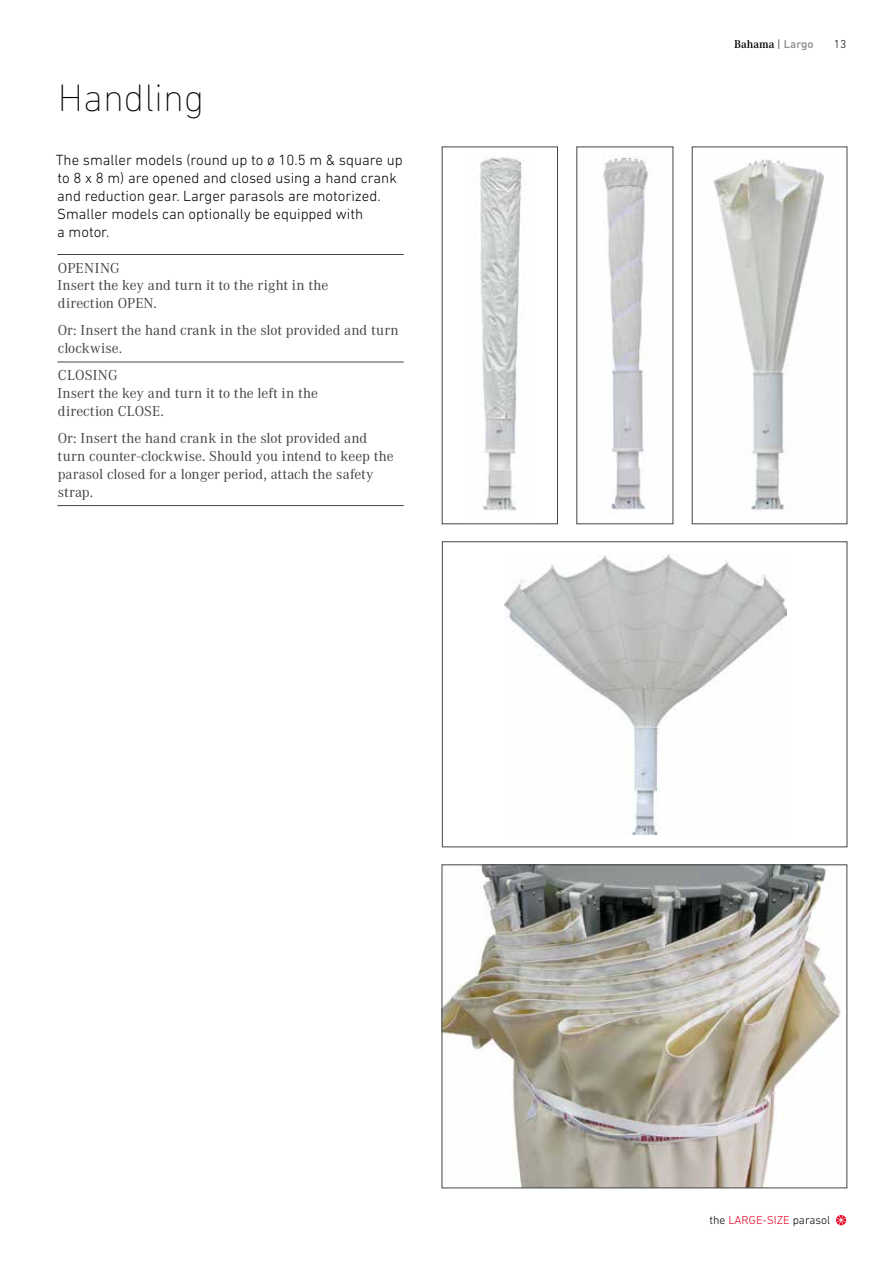
<style>
.page{position:relative;width:893px;height:1263px;background:#fff}
.page>*{position:absolute;margin:0;border:0;box-sizing:border-box;transform-origin:0 0}
.t1{font:200 39px "DIN Next LT Pro";color:#000}
.t2{font:15px/18px "Corporate A";letter-spacing:.005em;color:#424647}
.t3{font:300 15px/18px "DIN Next LT Pro";color:#000}
.t4{font:300 11.85px "DIN Next LT Pro";color:#000}
.t5{font:600 11.7px "Corporate A";color:#000}
.t6{font:300 11.7px "DIN Next LT Pro";color:#000}
.s1{font-family:"DIN Next LT Pro";font-weight:300}
.s2{font-family:"DIN Next LT Pro";font-weight:500;color:#919291}
.s3{color:#e30020}
</style>
<div class="page">
<hr style="left:57px;top:254px;width:347px;height:1px;background:#424647">
<hr style="left:57px;top:362px;width:347px;height:1px;background:#424647">
<hr style="left:57px;top:505px;width:347px;height:1px;background:#424647">
<img style="left:444px;top:867px;width:397px;height:319px">
<div style="left:442px;top:865px;width:405px;height:323px;border:1px solid #424647"></div>
<img style="left:603px;top:157px;width:45px;height:353px">
<img style="left:480px;top:157px;width:42px;height:354px">
<div style="left:442px;top:147px;width:116px;height:377px;border:1px solid #424647"></div>
<img style="left:713px;top:159px;width:111px;height:353px">
<div style="left:692px;top:147px;width:155px;height:377px;border:1px solid #424647"></div>
<img style="left:505px;top:554px;width:281px;height:280px">
<svg style="left:836px;top:1215px;width:10px;height:10px"></svg>
<h1 class="t1" style="left:58px;top:75px;width:148px">Handling</h1>
<p class="t3" style="left:56px;top:151px;width:348px">The smaller models (round up to ø 10.5 m &amp; square up to 8 x 8 m) are opened and closed using a hand crank and reduction gear. Larger parasols are motorized.<br>Smaller models can optionally be equipped with<br>a motor.</p>
<p class="t2" style="left:57px;top:259px;width:272px">OPENING<br>Insert the key and turn it to the right in the direction OPEN.</p>
<p class="t2" style="left:58px;top:322px;width:343px">Or: Insert the hand crank in the slot provided and turn clockwise.</p>
<p class="t2" style="left:57px;top:367px;width:262px">CLOSING<br>Insert the key and turn it to the left in the direction CLOSE.</p>
<p class="t2" style="left:58px;top:429px;width:337px">Or: Insert the hand crank in the slot provided and turn counter-clockwise. Should you intend to keep the parasol closed for a longer period, attach the safety strap.</p>
<p class="t5" style="left:734px;top:37px;width:81px">Bahama <span class="s1">|</span> <span class="s2">Largo</span></p>
<p class="t6" style="left:834px;top:37px;width:14px">13</p>
<p class="t4" style="left:709px;top:1213px;width:122px">the <span class="s3">LARGE-SIZE</span> parasol</p>
</div>
